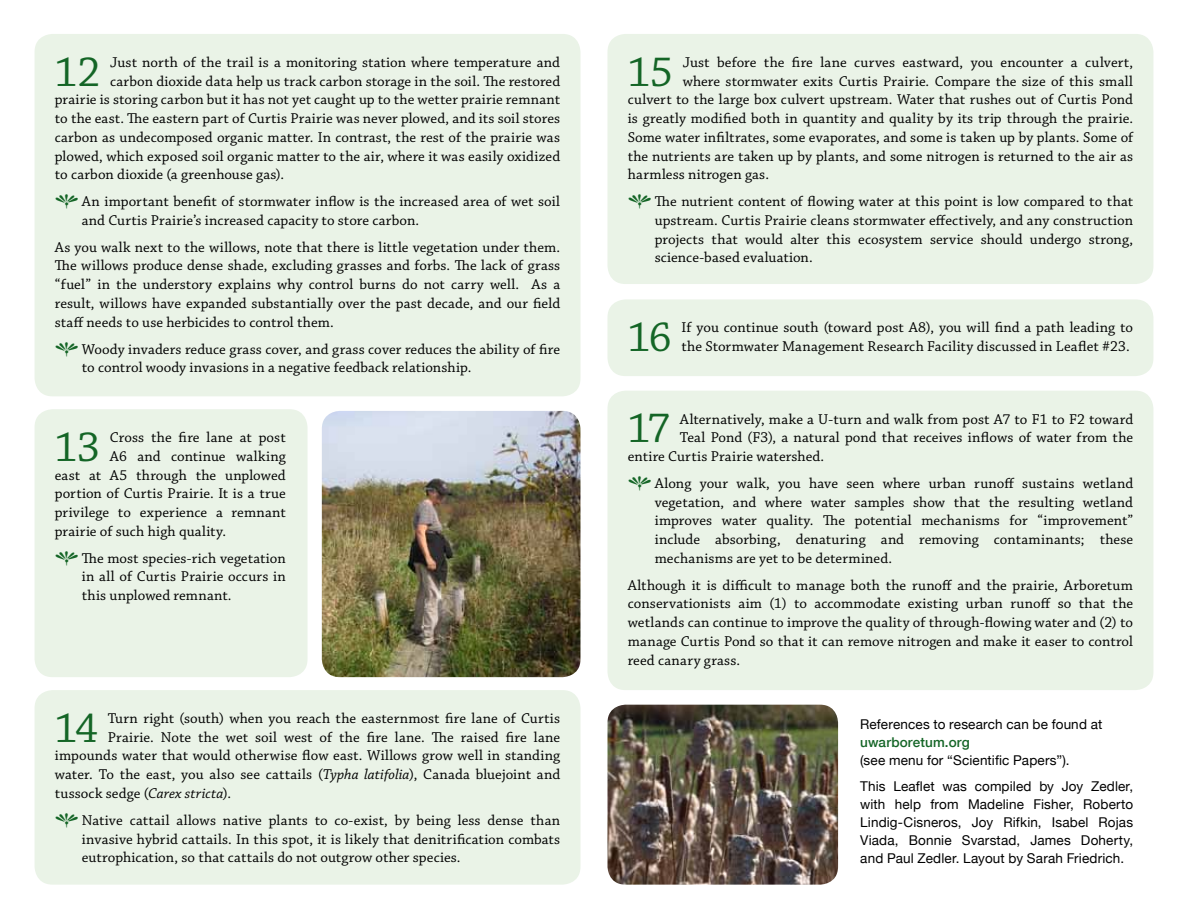
<style>
.page{position:relative;width:1188px;height:918px;background:#fff}
.page>*{position:absolute;margin:0;border:0;box-sizing:border-box;transform-origin:0 0}
.t1{font:43.8px "Chaparral Pro";letter-spacing:-.025em;color:#146526}
.t2{font:15px/18.8px "Chaparral Pro";letter-spacing:.005em;color:#000;text-align:justify}
.t3{font:13.5px/18px "Helvetica Neue";letter-spacing:.01em;color:#000}
.t4{font:500 13.5px "Helvetica Neue";letter-spacing:.015em;color:#146526}
.s1{font-style:italic}
</style>
<div class="page">
<img style="left:322px;top:411px;width:258px;height:266px">
<div style="left:35px;top:34px;width:545px;height:362px;background:#eaf3e7;border-radius:18px"></div>
<div style="left:35px;top:409px;width:273px;height:268px;background:#eaf3e7;border-radius:18px"></div>
<div style="left:35px;top:690px;width:545px;height:195px;background:#eaf3e7;border-radius:18px"></div>
<div style="left:608px;top:34px;width:545px;height:250px;background:#eaf3e7;border-radius:18px"></div>
<div style="left:608px;top:299px;width:545px;height:77px;background:#eaf3e7;border-radius:18px"></div>
<div style="left:608px;top:391px;width:545px;height:299px;background:#eaf3e7;border-radius:18px"></div>
<img style="left:608px;top:705px;width:230px;height:180px">
<h1 class="t1" style="left:55px;top:47px;width:47px">12</h1>
<p class="t2" style="left:110px;top:53px;width:451px">Just north of the trail is a monitoring station where temperature and</p>
<p class="t2" style="left:110px;top:72px;width:452px">carbon dioxide data help us track carbon storage in the soil. The restored</p>
<p class="t2" style="left:55px;top:91px;width:507px">prairie is storing carbon but it has not yet caught up to the wetter prairie remnant</p>
<p class="t2" style="left:55px;top:109px;width:507px">to the east. The eastern part of Curtis Prairie was never plowed, and its soil stores</p>
<p class="t2" style="left:55px;top:128px;width:507px">carbon as undecomposed organic matter. In contrast, the rest of the prairie was</p>
<p class="t2" style="left:55px;top:147px;width:507px">plowed, which exposed soil organic matter to the air, where it was easily oxidized</p>
<p class="t2" style="left:55px;top:166px;width:231px">to carbon dioxide (a greenhouse gas).</p>
<p class="t2" style="left:82px;top:193px;width:480px">An important benefit of stormwater inflow is the increased area of wet soil and Curtis Prairie’s increased capacity to store carbon.</p>
<p class="t2" style="left:55px;top:238px;width:507px">As you walk next to the willows, note that there is little vegetation under them.<br>The willows produce dense shade, excluding grasses and forbs. The lack of grass “fuel” in the understory explains why control burns do not carry well. As a result, willows have expanded substantially over the past decade, and our field staff needs to use herbicides to control them.</p>
<p class="t2" style="left:82px;top:340px;width:480px">Woody invaders reduce grass cover, and grass cover reduces the ability of fire to control woody invasions in a negative feedback relationship.</p>
<h1 class="t1" style="left:55px;top:423px;width:47px">13</h1>
<p class="t2" style="left:110px;top:429px;width:177px">Cross the fire lane at post</p>
<p class="t2" style="left:110px;top:447px;width:177px">A6 and continue walking</p>
<p class="t2" style="left:55px;top:466px;width:232px">east at A5 through the unplowed</p>
<p class="t2" style="left:55px;top:485px;width:232px">portion of Curtis Prairie. It is a true</p>
<p class="t2" style="left:55px;top:504px;width:233px">privilege to experience a remnant</p>
<p class="t2" style="left:55px;top:522px;width:173px">prairie of such high quality.</p>
<p class="t2" style="left:82px;top:549px;width:206px">The most species-rich vegetation in all of Curtis Prairie occurs in this unplowed remnant.</p>
<h1 class="t1" style="left:55px;top:704px;width:45px">14</h1>
<p class="t2" style="left:108px;top:709px;width:454px">Turn right (south) when you reach the easternmost fire lane of Curtis</p>
<p class="t2" style="left:108px;top:728px;width:454px">Prairie. Note the wet soil west of the fire lane. The raised fire lane</p>
<p class="t2" style="left:55px;top:747px;width:507px">impounds water that would otherwise flow east. Willows grow well in standing</p>
<p class="t2" style="left:55px;top:766px;width:507px">water. To the east, you also see cattails (<span class="s1">Typha latifolia</span>), Canada bluejoint and</p>
<p class="t2" style="left:55px;top:784px;width:178px">tussock sedge (<span class="s1">Carex stricta</span>).</p>
<p class="t2" style="left:82px;top:811px;width:480px">Native cattail allows native plants to co-exist, by being less dense than invasive hybrid cattails. In this spot, it is likely that denitrification combats eutrophication, so that cattails do not outgrow other species.</p>
<h1 class="t1" style="left:628px;top:47px;width:47px">15</h1>
<p class="t2" style="left:683px;top:53px;width:452px">Just before the fire lane curves eastward, you encounter a culvert,</p>
<p class="t2" style="left:683px;top:72px;width:452px">where stormwater exits Curtis Prairie. Compare the size of this small</p>
<p class="t2" style="left:628px;top:91px;width:507px">culvert to the large box culvert upstream. Water that rushes out of Curtis Pond</p>
<p class="t2" style="left:628px;top:109px;width:507px">is greatly modified both in quantity and quality by its trip through the prairie.</p>
<p class="t2" style="left:628px;top:128px;width:507px">Some water infiltrates, some evaporates, and some is taken up by plants. Some of</p>
<p class="t2" style="left:628px;top:147px;width:507px">the nutrients are taken up by plants, and some nitrogen is returned to the air as</p>
<p class="t2" style="left:628px;top:166px;width:143px">harmless nitrogen gas.</p>
<p class="t2" style="left:655px;top:193px;width:480px">The nutrient content of flowing water at this point is low compared to that upstream. Curtis Prairie cleans stormwater effectively, and any construction projects that would alter this ecosystem service should undergo strong, science-based evaluation.</p>
<h1 class="t1" style="left:628px;top:313px;width:46px">16</h1>
<p class="t2" style="left:682px;top:319px;width:453px">If you continue south (toward post A8), you will find a path leading to the Stormwater Management Research Facility discussed in Leaflet #23.</p>
<h1 class="t1" style="left:628px;top:404px;width:44px">17</h1>
<p class="t2" style="left:680px;top:410px;width:455px">Alternatively, make a U-turn and walk from post A7 to F1 to F2 toward</p>
<p class="t2" style="left:680px;top:429px;width:455px">Teal Pond (F3), a natural pond that receives inflows of water from the</p>
<p class="t2" style="left:628px;top:447px;width:198px">entire Curtis Prairie watershed.</p>
<p class="t2" style="left:655px;top:474px;width:480px">Along your walk, you have seen where urban runoff sustains wetland vegetation, and where water samples show that the resulting wetland improves water quality. The potential mechanisms for “improvement” include absorbing, denaturing and removing contaminants; these mechanisms are yet to be determined.</p>
<p class="t2" style="left:628px;top:576px;width:507px">Although it is difficult to manage both the runoff and the prairie, Arboretum conservationists aim (1) to accommodate existing urban runoff so that the wetlands can continue to improve the quality of through-flowing water and (2) to manage Curtis Pond so that it can remove nitrogen and make it easer to control reed canary grass.</p>
<p class="t3" style="left:860px;top:714px;width:244px">References to research can be found at</p>
<p class="t4" style="left:860px;top:731px;width:111px">uwarboretum.org</p>
<p class="t3" style="left:860px;top:746px;width:274px;line-height:26.1px">(see menu for “Scientific Papers”).<br>This Leaflet was compiled by Joy Zedler,</p>
<p class="t3" style="left:860px;top:794px;width:274px;text-align:justify">with help from Madeline Fisher, Roberto Lindig-Cisneros, Joy Rifkin, Isabel Rojas Viada, Bonnie Svarstad, James Doherty, and Paul Zedler. Layout by Sarah Friedrich.</p>
</div>
